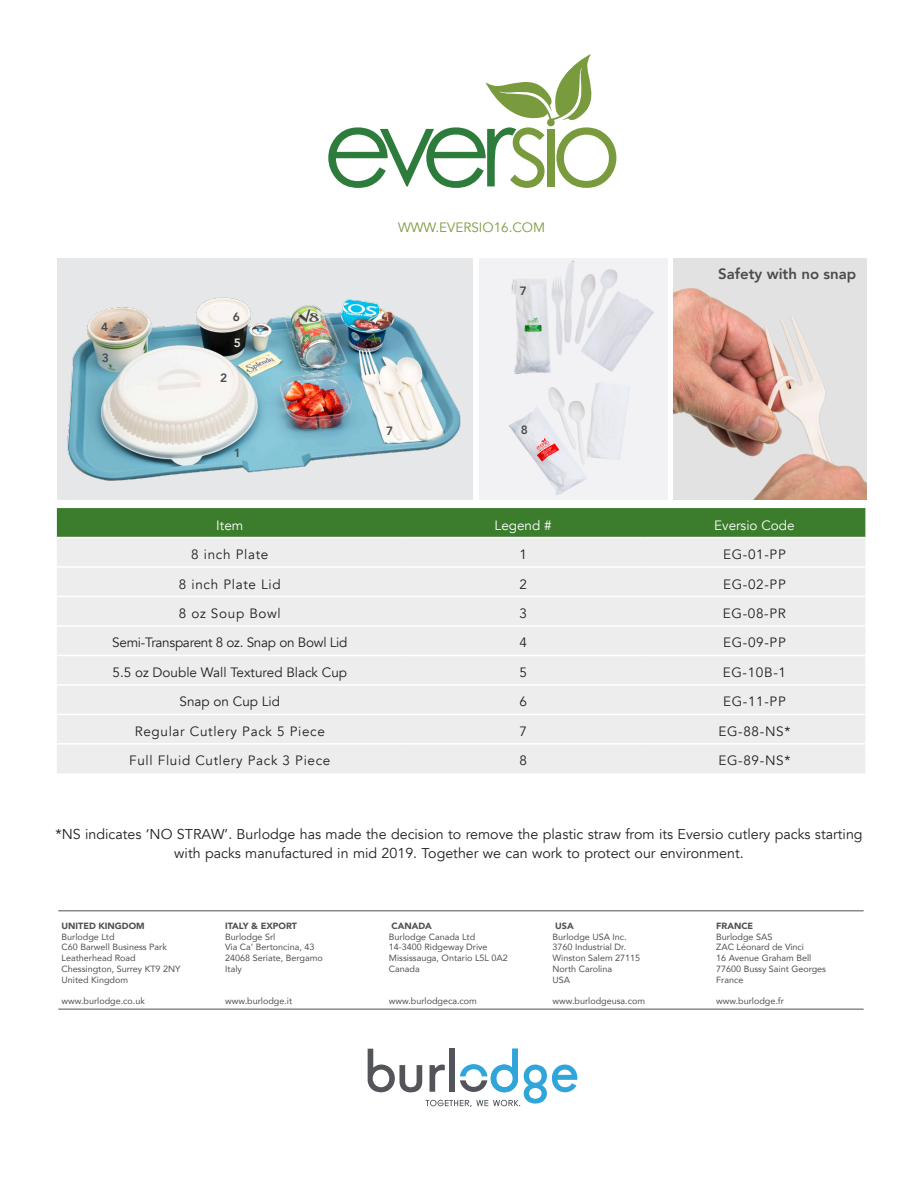
<style>
.page{position:relative;width:918px;height:1188px;background:#fff}
.page>*{position:absolute;margin:0;border:0;box-sizing:border-box;transform-origin:0 0}
.t1{font:800 15px "Avenir";color:#4b4c4d}
.t2{font:14.25px/19.5px "Avenir";color:#231f20;text-align:center}
.t3{font:13.5px "Avenir";letter-spacing:.05em;color:#231f20}
.t4{font:13.5px "Avenir";color:#231f20}
.t5{font:13.5px "Avenir";letter-spacing:-.02em;color:#231f20}
.t6{font:13.5px "Avenir";color:#fff}
.t7{font:13.5px "Avenir";color:#7a9c3e}
.t8{font:800 12px "Avenir";color:#4b4c4d}
.t9{font:800 12px "Avenir";color:#4d4c4f}
.t10{font:800 12px "Avenir";color:#e6e7e9}
.t11{font:9px/10.8px "Avenir";color:#505050}
.t12{font:900 9px/10.8px "Avenir";color:#505050}
.s1{font-weight:400}
</style>
<div class="page">
<div style="left:480px;top:258px;width:188px;height:242px;background:#f2f2f4"></div>
<div style="left:57px;top:508px;width:808px;height:29px;background:#3b7d2d"></div>
<div style="left:57px;top:538px;width:808px;height:235px;background:#ededee"></div>
<hr style="left:57px;top:566px;width:346px;height:2px;background:#fff">
<hr style="left:403px;top:566px;width:240px;height:2px;background:#fff">
<hr style="left:643px;top:566px;width:222px;height:2px;background:#fff">
<hr style="left:57px;top:625px;width:346px;height:2px;background:#fff">
<hr style="left:403px;top:625px;width:240px;height:2px;background:#fff">
<hr style="left:643px;top:625px;width:222px;height:2px;background:#fff">
<hr style="left:57px;top:684px;width:346px;height:2px;background:#fff">
<hr style="left:403px;top:684px;width:240px;height:2px;background:#fff">
<hr style="left:643px;top:684px;width:222px;height:2px;background:#fff">
<hr style="left:57px;top:743px;width:346px;height:2px;background:#fff">
<hr style="left:403px;top:743px;width:240px;height:2px;background:#fff">
<hr style="left:643px;top:743px;width:222px;height:2px;background:#fff">
<hr style="left:57px;top:596px;width:346px;height:1px;background:#fff">
<hr style="left:403px;top:596px;width:240px;height:1px;background:#fff">
<hr style="left:643px;top:596px;width:222px;height:1px;background:#fff">
<hr style="left:57px;top:655px;width:346px;height:1px;background:#fff">
<hr style="left:403px;top:655px;width:240px;height:1px;background:#fff">
<hr style="left:643px;top:655px;width:222px;height:1px;background:#fff">
<hr style="left:57px;top:714px;width:346px;height:1px;background:#fff">
<hr style="left:403px;top:714px;width:240px;height:1px;background:#fff">
<hr style="left:643px;top:714px;width:222px;height:1px;background:#fff">
<img style="left:674px;top:258px;width:193px;height:241px">
<img style="left:511px;top:260px;width:143px;height:114px">
<img style="left:508px;top:383px;width:121px;height:112px">
<hr style="left:58px;top:910px;width:806px;height:1px;background:#505050">
<hr style="left:58px;top:1009px;width:806px;height:1px;background:#505050">
<img style="left:57px;top:258px;width:416px;height:241px">
<svg style="left:328px;top:54px;width:288px;height:134px"></svg>
<div style="left:547px;top:119px;width:8px;height:7px;background:#799b3d;border-radius:50%"></div>
<svg style="left:368px;top:1049px;width:209px;height:58px"></svg>
<p class="t8" style="left:101px;top:318px;width:9px">4</p>
<p class="t9" style="left:102px;top:348px;width:9px">3</p>
<p class="t8" style="left:233px;top:308px;width:9px">6</p>
<p class="t10" style="left:234px;top:333px;width:9px">5</p>
<p class="t8" style="left:220px;top:368px;width:9px">2</p>
<p class="t9" style="left:234px;top:444px;width:9px">1</p>
<p class="t7" style="left:398px;top:220px;width:149px">WWW.EVERSIO16.COM</p>
<p class="t8" style="left:386px;top:422px;width:9px">7</p>
<p class="t8" style="left:520px;top:281px;width:9px">7</p>
<p class="t8" style="left:521px;top:420px;width:9px">8</p>
<p class="t1" style="left:718px;top:262px;width:140px">Safety with no snap</p>
<p class="t6" style="left:216px;top:517px;width:29px">Item</p>
<p class="t6" style="left:495px;top:517px;width:59px">Legend #</p>
<p class="t6" style="left:714px;top:517px;width:82px">Eversio Code</p>
<p class="t3" style="left:191px;top:546px;width:79px">8 inch Plate</p>
<p class="t3" style="left:519px;top:546px;width:9px">1</p>
<p class="t3" style="left:723px;top:546px;width:64px">EG-01-PP</p>
<p class="t3" style="left:179px;top:576px;width:103px">8 inch Plate Lid</p>
<p class="t3" style="left:519px;top:576px;width:9px">2</p>
<p class="t3" style="left:723px;top:576px;width:64px">EG-02-PP</p>
<p class="t3" style="left:179px;top:605px;width:104px">8 oz Soup Bowl</p>
<p class="t3" style="left:519px;top:605px;width:9px">3</p>
<p class="t3" style="left:723px;top:605px;width:64px">EG-08-PR</p>
<p class="t5" style="left:112px;top:635px;width:237px">Semi-Transparent 8 oz. Snap on Bowl Lid</p>
<p class="t3" style="left:519px;top:635px;width:9px">4</p>
<p class="t3" style="left:723px;top:635px;width:64px">EG-09-PP</p>
<p class="t4" style="left:113px;top:664px;width:236px">5.5 oz Double Wall Textured Black Cup</p>
<p class="t3" style="left:519px;top:664px;width:9px">5</p>
<p class="t3" style="left:723px;top:664px;width:65px">EG-10B-1</p>
<p class="t4" style="left:180px;top:694px;width:102px">Snap on Cup Lid</p>
<p class="t3" style="left:519px;top:694px;width:9px">6</p>
<p class="t3" style="left:723px;top:694px;width:64px">EG-11-PP</p>
<p class="t3" style="left:135px;top:723px;width:192px">Regular Cutlery Pack 5 Piece</p>
<p class="t3" style="left:519px;top:723px;width:9px">7</p>
<p class="t3" style="left:718px;top:723px;width:73px">EG-88-NS*</p>
<p class="t3" style="left:129px;top:753px;width:203px">Full Fluid Cutlery Pack 3 Piece</p>
<p class="t3" style="left:519px;top:753px;width:9px">8</p>
<p class="t3" style="left:718px;top:753px;width:73px">EG-89-NS*</p>
<p class="t2" style="left:55px;top:824px;width:809px">*NS indicates ‘NO STRAW’. Burlodge has made the decision to remove the plastic straw from its Eversio cutlery packs starting with packs manufactured in mid 2019. Together we can work to protect our environment.</p>
<p class="t12" style="left:62px;top:920px;width:85px">UNITED KINGDOM<br><span class="s1">Burlodge Ltd</span></p>
<p class="t11" style="left:62px;top:942px;width:107px">C60 Barwell Business Park<br>Leatherhead Road</p>
<p class="t11" style="left:62px;top:963px;width:120px">Chessington, Surrey KT9 2NY</p>
<p class="t11" style="left:62px;top:974px;width:68px">United Kingdom</p>
<p class="t11" style="left:62px;top:996px;width:85px">www.burlodge.co.uk</p>
<p class="t12" style="left:225px;top:920px;width:73px">ITALY &amp; EXPORT</p>
<p class="t11" style="left:225px;top:931px;width:52px">Burlodge Srl</p>
<p class="t11" style="left:225px;top:942px;width:91px">Via Ca’ Bertoncina, 43</p>
<p class="t11" style="left:225px;top:952px;width:99px">24068 Seriate, Bergamo</p>
<p class="t11" style="left:225px;top:963px;width:18px">Italy</p>
<p class="t11" style="left:225px;top:996px;width:69px">www.burlodge.it</p>
<p class="t12" style="left:392px;top:920px;width:42px">CANADA</p>
<p class="t11" style="left:389px;top:931px;width:88px">Burlodge Canada Ltd</p>
<p class="t11" style="left:389px;top:942px;width:100px">14-3400 Ridgeway Drive</p>
<p class="t11" style="left:389px;top:952px;width:121px">Mississauga, Ontario L5L 0A2</p>
<p class="t11" style="left:389px;top:963px;width:32px">Canada</p>
<p class="t11" style="left:389px;top:996px;width:90px">www.burlodgeca.com</p>
<p class="t12" style="left:555px;top:920px;width:20px">USA</p>
<p class="t11" style="left:553px;top:931px;width:76px">Burlodge USA Inc.</p>
<p class="t11" style="left:553px;top:942px;width:75px">3760 Industrial Dr.</p>
<p class="t11" style="left:553px;top:952px;width:89px">Winston Salem 27115</p>
<p class="t11" style="left:553px;top:963px;width:61px">North Carolina</p>
<p class="t11" style="left:553px;top:974px;width:19px">USA</p>
<p class="t11" style="left:553px;top:996px;width:94px">www.burlodgeusa.com</p>
<p class="t12" style="left:716px;top:920px;width:39px">FRANCE</p>
<p class="t11" style="left:716px;top:931px;width:58px">Burlodge SAS</p>
<p class="t11" style="left:716px;top:942px;width:89px">ZAC Léonard de Vinci</p>
<p class="t11" style="left:716px;top:952px;width:97px">16 Avenue Graham Bell</p>
<p class="t11" style="left:716px;top:963px;width:111px">77600 Bussy Saint Georges</p>
<p class="t11" style="left:716px;top:974px;width:29px">France</p>
<p class="t11" style="left:716px;top:996px;width:69px">www.burlodge.fr</p>
</div>
